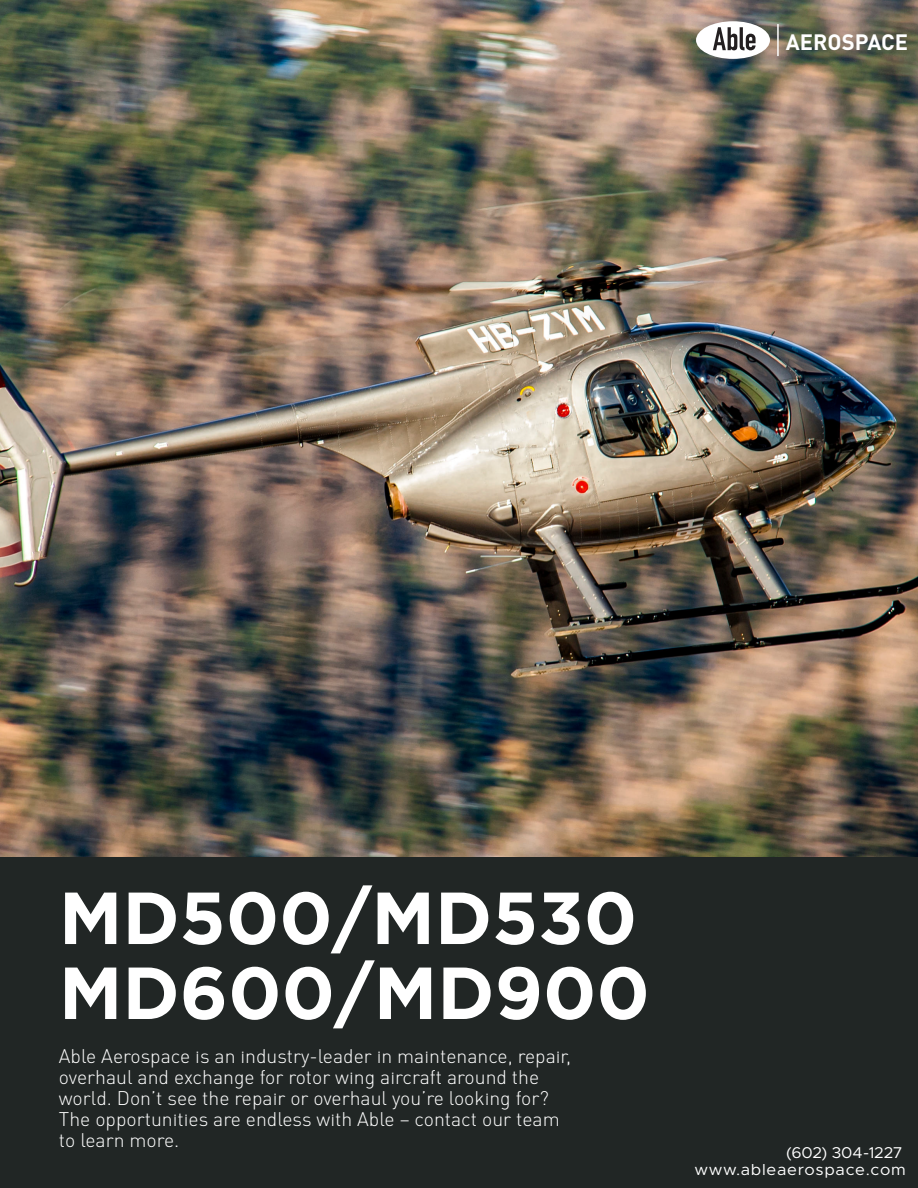
<style>
.page{position:relative;width:918px;height:1188px;background:#212625}
.page>*{position:absolute;margin:0;border:0;box-sizing:border-box;transform-origin:0 0}
.t1{font:700 73.5px/75px "Gotham";color:#fff}
.t2{font:700 22.05px "DIN Pro";color:#fff}
.t3{font:300 19.5px/21px "DIN Pro";color:#fff}
.t4{font:15.75px/17.7px "Metropolis";letter-spacing:.045em;color:#fff;text-align:right;scale:1.04 1}
</style>
<div class="page">
<img style="left:0;top:0;width:918px;height:857px">
<svg style="left:696px;top:21px;width:74px;height:38px"></svg>
<hr style="left:778px;top:24px;width:1px;height:32px;background:#fff">
<p class="t2" style="left:786px;top:27px;width:124px">AEROSPACE</p>
<h1 class="t1" style="left:59px;top:879px;width:592px">MD500/MD530<br>MD600/MD900</h1>
<p class="t3" style="left:59px;top:1045px;width:514px">Able Aerospace is an industry-leader in maintenance, repair, overhaul and exchange for rotor wing aircraft around the world. Don’t see the repair or overhaul you’re looking for?<br>The opportunities are endless with Able – contact our team to learn more.</p>
<p class="t4" style="left:694px;top:1144px;width:205px">(602) 304-1227 www.ableaerospace.com</p>
</div>
